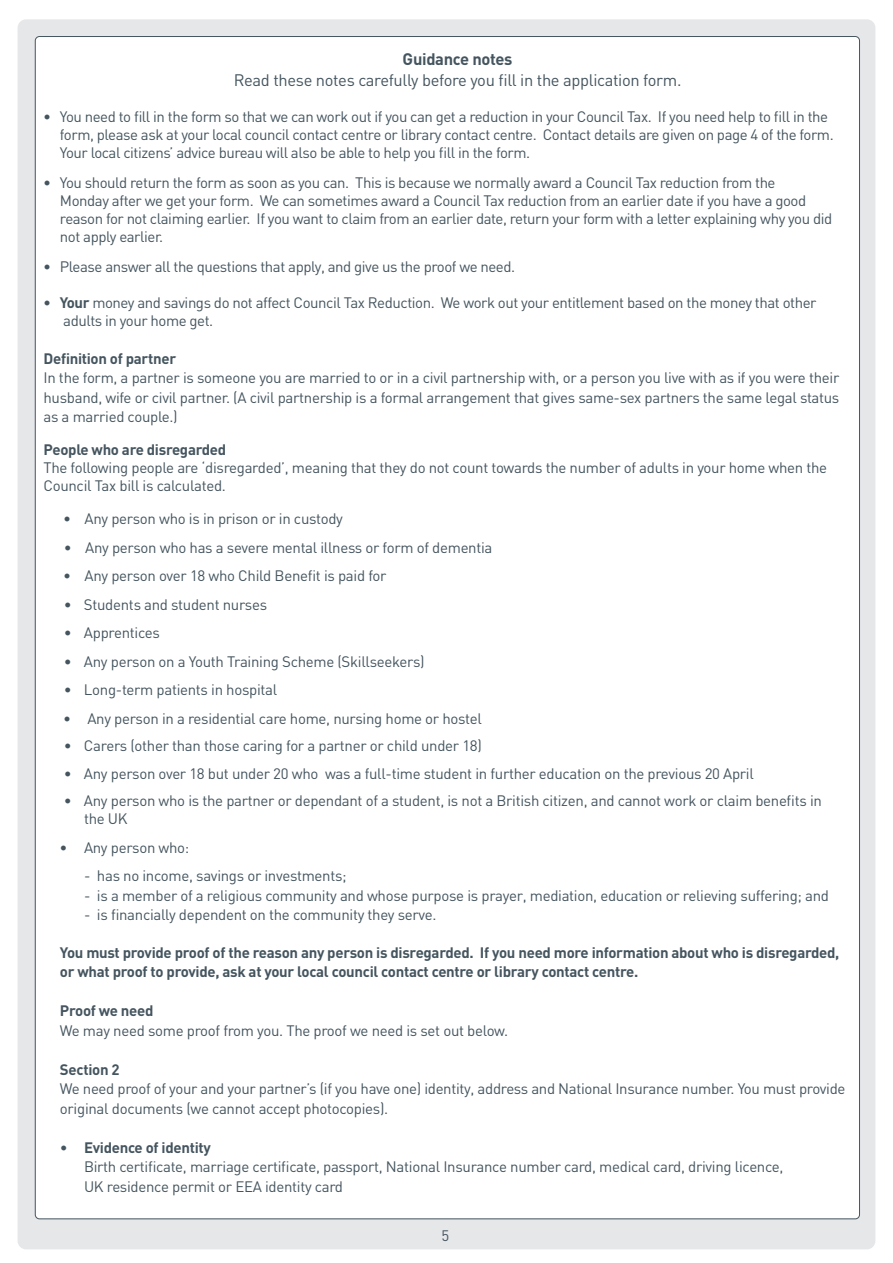
<style>
.page{position:relative;width:893px;height:1263px;background:#fff}
.page>*{position:absolute;margin:0;border:0;box-sizing:border-box;transform-origin:0 0}
.t1{font:16.5px "DIN";letter-spacing:-.02em;color:#45555f}
.t2{font:700 16.5px "DIN";letter-spacing:-.02em;color:#45555f}
.t3{font:15px/18px "DIN";letter-spacing:-.02em;color:#45555f}
.t4{font:700 15px/19.5px "DIN";letter-spacing:-.02em;color:#45555f}
.s1{font-weight:700}
.s2{font-weight:400}
</style>
<div class="page">
<div style="left:18px;top:19px;width:857px;height:1230px;background:#e6e7e9;border-radius:9px"></div>
<div style="left:35px;top:37px;width:824px;height:1182px;background:#fff;border-radius:4px"></div>
<p class="t2" style="left:403px;top:48px;width:111px">Guidance notes</p>
<p class="t1" style="left:234px;top:70px;width:449px">Read these notes carefully before you fill in the application form.</p>
<p class="t3" style="left:60px;top:107px;width:775px;text-indent:-16px"><span class="s1">•</span> You need to fill in the form so that we can work out if you can get a reduction in your Council Tax. If you need help to fill in the form, please ask at your local council contact centre or library contact centre. Contact details are given on page 4 of the form.<br>Your local citizens’ advice bureau will also be able to help you fill in the form.</p>
<p class="t3" style="left:43px;top:173px;width:734px"><span class="s1">•</span> You should return the form as soon as you can. This is because we normally award a Council Tax reduction from the</p>
<p class="t3" style="left:60px;top:191px;width:748px">Monday after we get your form. We can sometimes award a Council Tax reduction from an earlier date if you have a good</p>
<p class="t3" style="left:60px;top:209px;width:774px">reason for not claiming earlier. If you want to claim from an earlier date, return your form with a letter explaining why you did not apply earlier.</p>
<p class="t3" style="left:43px;top:257px;width:473px"><span class="s1">•</span> Please answer all the questions that apply, and give us the proof we need.</p>
<p class="t3" style="left:63px;top:293px;width:755px;text-indent:-20px"><span class="s1">• Your</span> money and savings do not affect Council Tax Reduction. We work out your entitlement based on the money that other adults in your home get.</p>
<p class="t4" style="left:43px;top:348px;width:134px">Definition of partner</p>
<p class="t3" style="left:43px;top:368px;width:797px;line-height:19.5px;text-align:justify">In the form, a partner is someone you are married to or in a civil partnership with, or a person you live with as if you were their husband, wife or civil partner. (A civil partnership is a formal arrangement that gives same-sex partners the same legal status as a married couple.)</p>
<p class="t4" style="left:43px;top:439px;width:184px">People who are disregarded</p>
<p class="t3" style="left:43px;top:458px;width:785px">The following people are ‘disregarded’, meaning that they do not count towards the number of adults in your home when the</p>
<p class="t3" style="left:43px;top:476px;width:184px">Council Tax bill is calculated.</p>
<p class="t3" style="left:63px;top:509px;width:281px"><span class="s1">•</span> Any person who is in prison or in custody</p>
<p class="t3" style="left:64px;top:538px;width:430px"><span class="s1">•</span> Any person who has a severe mental illness or form of dementia</p>
<p class="t3" style="left:63px;top:566px;width:325px"><span class="s1">•</span> Any person over 18 who Child Benefit is paid for</p>
<p class="t3" style="left:64px;top:595px;width:205px"><span class="s1">•</span> Students and student nurses</p>
<p class="t3" style="left:64px;top:623px;width:97px"><span class="s1">•</span> Apprentices</p>
<p class="t3" style="left:64px;top:652px;width:362px"><span class="s1">•</span> Any person on a Youth Training Scheme (Skillseekers)</p>
<p class="t3" style="left:64px;top:680px;width:215px"><span class="s1">•</span> Long-term patients in hospital</p>
<p class="t3" style="left:63px;top:709px;width:420px"><span class="s1">•</span> Any person in a residential care home, nursing home or hostel</p>
<p class="t3" style="left:64px;top:736px;width:419px"><span class="s1">•</span> Carers (other than those caring for a partner or child under 18)</p>
<p class="t3" style="left:64px;top:764px;width:691px"><span class="s1">•</span> Any person over 18 but under 20 who was a full-time student in further education on the previous 20 April</p>
<p class="t3" style="left:64px;top:791px;width:759px"><span class="s1">•</span> Any person who is the partner or dependant of a student, is not a British citizen, and cannot work or claim benefits in</p>
<p class="t3" style="left:84px;top:809px;width:45px">the UK</p>
<p class="t3" style="left:60px;top:838px;width:131px"><span class="s1">•</span> Any person who:</p>
<p class="t3" style="left:84px;top:866px;width:264px">- has no income, savings or investments;</p>
<p class="t3" style="left:84px;top:886px;width:746px">- is a member of a religious community and whose purpose is prayer, mediation, education or relieving suffering; and</p>
<p class="t3" style="left:84px;top:905px;width:354px">- is financially dependent on the community they serve.</p>
<p class="t4" style="left:60px;top:942px;width:781px">You must provide proof of the reason any person is disregarded. If you need more information about who is disregarded, or what proof to provide, ask at your local council contact centre or library contact centre.</p>
<p class="t4" style="left:60px;top:1000px;width:95px">Proof we need</p>
<p class="t3" style="left:60px;top:1021px;width:450px">We may need some proof from you. The proof we need is set out below.</p>
<p class="t4" style="left:60px;top:1059px;width:61px">Section 2</p>
<p class="t3" style="left:60px;top:1079px;width:787px;line-height:19.5px">We need proof of your and your partner’s (if you have one) identity, address and National Insurance number. You must provide original documents (we cannot accept photocopies).</p>
<p class="t4" style="left:60px;top:1137px;width:152px"><span class="s2">•</span> Evidence of identity</p>
<p class="t3" style="left:84px;top:1157px;width:701px">Birth certificate, marriage certificate, passport, National Insurance number card, medical card, driving licence,</p>
<p class="t3" style="left:84px;top:1177px;width:261px">UK residence permit or EEA identity card</p>
<p class="t3" style="left:441px;top:1227px;width:9px">5</p>
</div>
